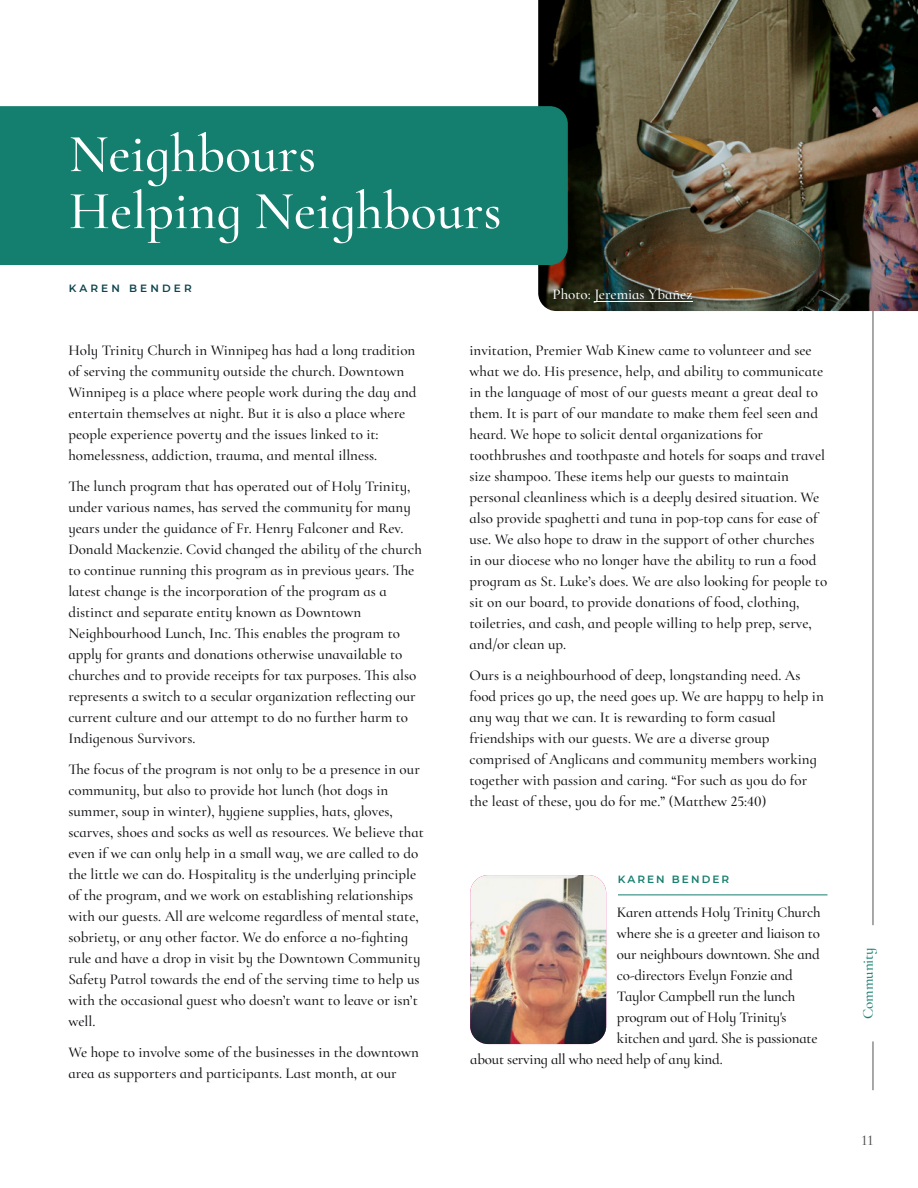
<style>
.page{position:relative;width:918px;height:1188px;background:#fff}
.page>*{position:absolute;margin:0;border:0;box-sizing:border-box;transform-origin:0 0}
.t1{font:500 54px/57px "Cormorant Infant";color:#fff}
.t2{font:500 15px/21px "Cormorant Infant";color:#131316}
.t3{font:500 15px "Cormorant Infant";color:#fff}
.t4{font:500 15px "Cormorant Infant";color:#157f6f}
.t5{font:500 15px "Cormorant Infant";color:#535353}
.t6{font:600 10.5px "Montserrat";letter-spacing:.3em;color:#0d444d}
.t7{font:600 10.5px "Montserrat";letter-spacing:.2em;color:#157f6f}
</style>
<div class="page">
<hr style="left:618px;top:895px;width:210px;height:1px;background:#157f6f">
<img style="left:470px;top:875px;width:136px;height:169px;border-radius:18px">
<hr style="left:873px;top:57px;width:1px;height:868px;background:#535353">
<hr style="left:873px;top:1041px;width:1px;height:49px;background:#535353">
<img style="left:538px;top:0;width:380px;height:311px">
<hr style="left:594px;top:301px;width:98px;height:1px;background:#fff">
<div style="left:0;top:106px;width:568px;height:159px;background:#157f6f"></div>
<h1 class="t1" style="left:69px;top:125px;width:434px">Neighbours<br>Helping Neighbours</h1>
<p class="t6" style="left:69px;top:282px;width:124px">KAREN BENDER</p>
<p class="t3" style="left:553px;top:285px;width:141px">Photo: Jeremias Ybañez</p>
<p class="t2" style="left:68px;top:340px;width:350px">Holy Trinity Church in Winnipeg has had a long tradition of serving the community outside the church. Downtown Winnipeg is a place where people work during the day and entertain themselves at night. But it is also a place where people experience poverty and the issues linked to it: homelessness, addiction, trauma, and mental illness.</p>
<p class="t2" style="left:68px;top:476px;width:355px">The lunch program that has operated out of Holy Trinity, under various names, has served the community for many years under the guidance of Fr. Henry Falconer and Rev.<br>Donald Mackenzie. Covid changed the ability of the church to continue running this program as in previous years. The latest change is the incorporation of the program as a distinct and separate entity known as Downtown Neighbourhood Lunch, Inc. This enables the program to apply for grants and donations otherwise unavailable to churches and to provide receipts for tax purposes. This also represents a switch to a secular organization reflecting our current culture and our attempt to do no further harm to Indigenous Survivors.</p>
<p class="t2" style="left:68px;top:759px;width:357px">The focus of the program is not only to be a presence in our community, but also to provide hot lunch (hot dogs in summer, soup in winter), hygiene supplies, hats, gloves, scarves, shoes and socks as well as resources. We believe that even if we can only help in a small way, we are called to do the little we can do. Hospitality is the underlying principle of the program, and we work on establishing relationships with our guests. All are welcome regardless of mental state, sobriety, or any other factor. We do enforce a no-fighting rule and have a drop in visit by the Downtown Community Safety Patrol towards the end of the serving time to help us with the occasional guest who doesn’t want to leave or isn’t well.</p>
<p class="t2" style="left:68px;top:1042px;width:352px">We hope to involve some of the businesses in the downtown area as supporters and participants. Last month, at our</p>
<p class="t2" style="left:470px;top:340px;width:359px">invitation, Premier Wab Kinew came to volunteer and see what we do. His presence, help, and ability to communicate in the language of most of our guests meant a great deal to them. It is part of our mandate to make them feel seen and heard. We hope to solicit dental organizations for toothbrushes and toothpaste and hotels for soaps and travel size shampoo. These items help our guests to maintain personal cleanliness which is a deeply desired situation. We also provide spaghetti and tuna in pop-top cans for ease of use. We also hope to draw in the support of other churches in our diocese who no longer have the ability to run a food program as St. Luke’s does. We are also looking for people to sit on our board, to provide donations of food, clothing, toiletries, and cash, and people willing to help prep, serve, and/or clean up.</p>
<p class="t2" style="left:470px;top:665px;width:356px">Ours is a neighbourhood of deep, longstanding need. As food prices go up, the need goes up. We are happy to help in any way that we can. It is rewarding to form casual friendships with our guests. We are a diverse group comprised of Anglicans and community members working together with passion and caring. “For such as you do for the least of these, you do for me.” (Matthew 25:40)</p>
<p class="t7" style="left:618px;top:873px;width:113px">KAREN BENDER</p>
<p class="t2" style="left:617px;top:901px;width:205px">Karen attends Holy Trinity Church</p>
<p class="t2" style="left:617px;top:922px;width:204px">where she is a greeter and liaison to</p>
<p class="t2" style="left:617px;top:943px;width:204px">our neighbours downtown. She and</p>
<p class="t2" style="left:617px;top:964px;width:177px">co-directors Evelyn Fonzie and</p>
<p class="t2" style="left:617px;top:985px;width:180px">Taylor Campbell run the lunch</p>
<p class="t2" style="left:617px;top:1006px;width:171px">program out of Holy Trinity's</p>
<p class="t2" style="left:617px;top:1027px;width:202px">kitchen and yard. She is passionate</p>
<p class="t2" style="left:470px;top:1048px;width:254px">about serving all who need help of any kind.</p>
<p class="t4" style="left:859px;top:1019px;width:74px;rotate:-90deg">Community</p>
<p class="t5" style="left:862px;top:1131px;width:13px">11</p>
</div>
